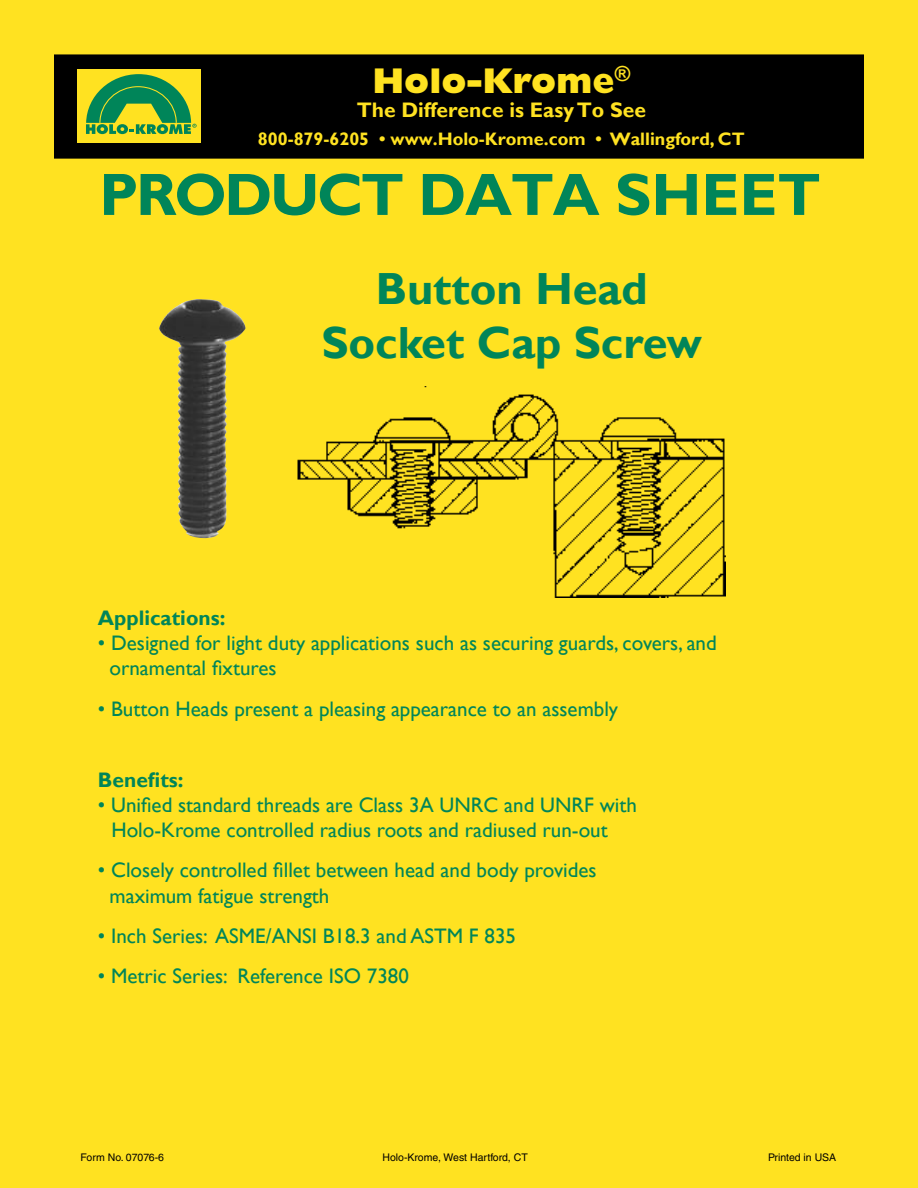
<style>
.page{position:relative;width:918px;height:1188px;background:#ffe221}
.page>*{position:absolute;margin:0;border:0;box-sizing:border-box;transform-origin:0 0}
.t1{font:700 60px "Gill Sans";letter-spacing:-.02em;color:#008559}
.t2{font:700 45px/54px "Gill Sans";color:#008559;text-align:center}
.t3{font:800 36px "Gill Sans Std";color:#ffe221}
.t4{font:21px/25.2px "Gill Sans";color:#008559}
.t5{font:700 21px "Gill Sans";color:#ffe221}
.t6{font:700 21px "Gill Sans";color:#008559}
.t7{font:700 18px "Gill Sans";color:#ffe221}
.t8{font:10.5px "Helvetica LT Std";color:#000}
</style>
<div class="page">
<div style="left:55px;top:55px;width:808px;height:103px;background:#000"></div>
<div style="left:54px;top:54px;width:810px;height:105px;border:2px solid #000"></div>
<div style="left:77px;top:70px;width:124px;height:73px;background:#ffe221"></div>
<svg style="left:86px;top:74px;width:111px;height:60px"></svg>
<img style="left:298px;top:387px;width:427px;height:211px">
<img style="left:159px;top:299px;width:87px;height:240px">
<h3 class="t3" style="left:372px;top:60px;width:259px">Holo-Krome<sup>®</sup></h3>
<p class="t5" style="left:357px;top:97px;width:291px">The Difference is Easy To See</p>
<p class="t7" style="left:258px;top:128px;width:488px">800-879-6205 • www.Holo-Krome.com • Wallingford, CT</p>
<h1 class="t1" style="left:99px;top:159px;width:723px">PRODUCT DATA SHEET</h1>
<h2 class="t2" style="left:321px;top:264px;width:382px">Button Head<br>Socket Cap Screw</h2>
<p class="t6" style="left:98px;top:605px;width:129px">Applications:</p>
<p class="t4" style="left:110px;top:631px;width:609px;text-indent:-12px">• Designed for light duty applications such as securing guards, covers, and ornamental fixtures</p>
<p class="t4" style="left:98px;top:696px;width:522px">• Button Heads present a pleasing appearance to an assembly</p>
<p class="t6" style="left:98px;top:767px;width:87px">Benefits:</p>
<p class="t4" style="left:111px;top:793px;width:527px;text-indent:-14px">• Unified standard threads are Class 3A UNRC and UNRF with<br>Holo-Krome controlled radius roots and radiused run-out</p>
<p class="t4" style="left:110px;top:858px;width:489px;text-indent:-12px">• Closely controlled fillet between head and body provides maximum fatigue strength</p>
<p class="t4" style="left:98px;top:924px;width:420px">• Inch Series: ASME/ANSI B18.3 and ASTM F 835</p>
<p class="t4" style="left:98px;top:964px;width:312px">• Metric Series: Reference ISO 7380</p>
<p class="t8" style="left:80px;top:1151px;width:85px">Form No. 07076-6</p>
<p class="t8" style="left:383px;top:1151px;width:147px">Holo-Krome, West Hartford, CT</p>
<p class="t8" style="left:768px;top:1151px;width:69px">Printed in USA</p>
</div>
